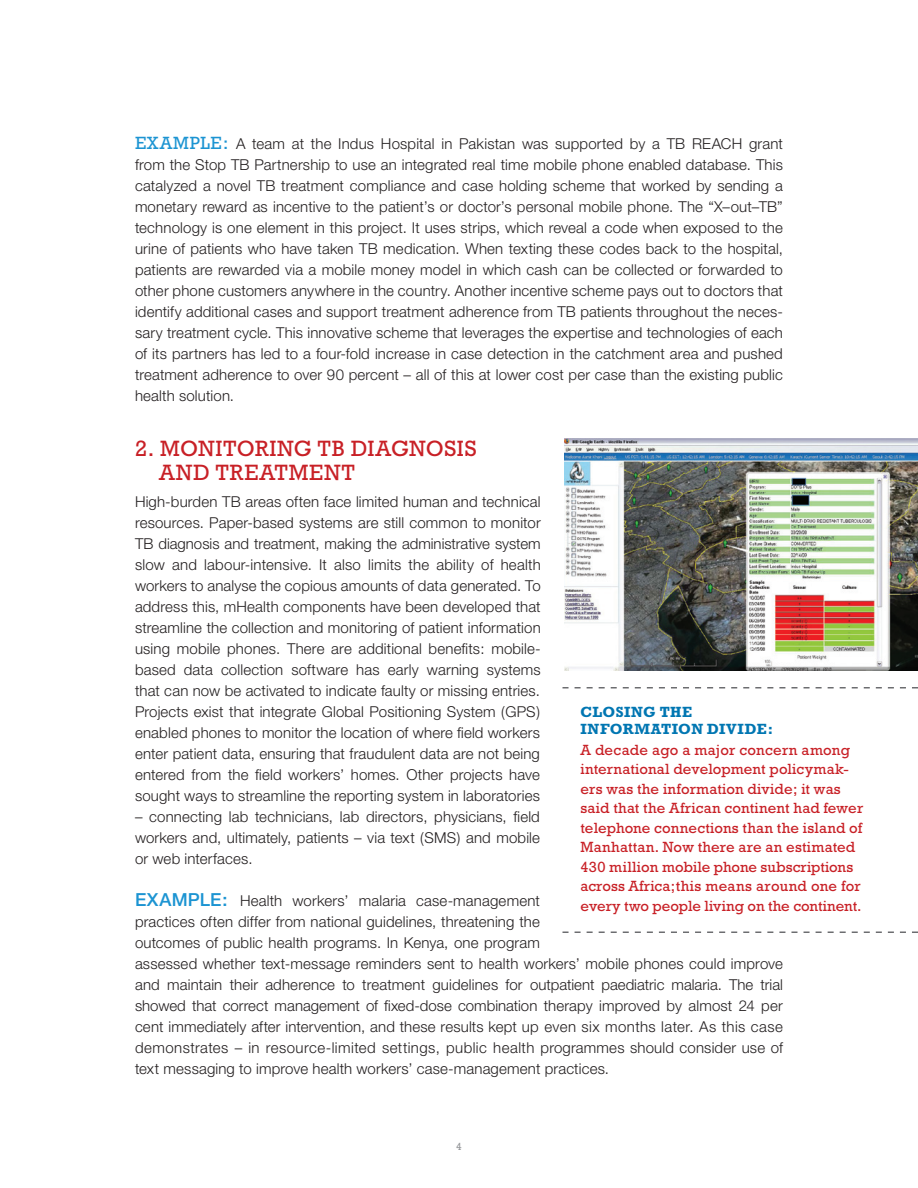
<style>
.page{position:relative;width:918px;height:1188px;background:#fff}
.page>*{position:absolute;margin:0;border:0;box-sizing:border-box;transform-origin:0 0}
.Body_copy{font:22.5px/24px "Rockwell";letter-spacing:.035em;color:#c82026}
.Body_copy-2{font:300 15px/21px "Helvetica Neue";letter-spacing:.01em;color:#231f20;text-align:justify}
.t1{font:15px/19.5px "Rockwell";letter-spacing:.01em;color:#c82026}
.t2{font:700 15px "Rockwell";letter-spacing:.025em;color:#0076b2}
.t3{font:10.5px "Rockwell";color:#939598}
.s1{font-family:"Rockwell";font-weight:400;font-size:18px;color:#1c94d2}
.s2{font-weight:500;font-size:18px;color:#1c94d2}
</style>
<div class="page">
<img style="left:564px;top:438px;width:354px;height:232px">
<svg style="left:562px;top:687px;width:356px;height:1px"></svg>
<svg style="left:562px;top:932px;width:356px;height:1px"></svg>
<p class="Body_copy-2" style="left:135px;top:133px;width:649px"><span class="s1">EXAMPLE:</span> A team at the Indus Hospital in Pakistan was supported by a TB REACH grant from the Stop TB Partnership to use an integrated real time mobile phone enabled database. This catalyzed a novel TB treatment compliance and case holding scheme that worked by sending a monetary reward as incentive to the patient’s or doctor’s personal mobile phone. The “X–out–TB” technology is one element in this project. It uses strips, which reveal a code when exposed to the urine of patients who have taken TB medication. When texting these codes back to the hospital, patients are rewarded via a mobile money model in which cash can be collected or forwarded to other phone customers anywhere in the country. Another incentive scheme pays out to doctors that identify additional cases and support treatment adherence from TB patients throughout the neces&shy;sary treatment cycle. This innovative scheme that leverages the expertise and technologies of each of its partners has led to a four-fold increase in case detection in the catchment area and pushed treatment adherence to over 90 percent – all of this at lower cost per case than the existing public health solution.</p>
<p class="Body_copy" style="left:159px;top:436px;width:319px;text-indent:-24px">2. MONITORING TB DIAGNOSIS<br>AND TREATMENT</p>
<p class="Body_copy-2" style="left:135px;top:491px;width:407px">High-burden TB areas often face limited human and technical resources. Paper-based systems are still common to monitor TB diagnosis and treatment, making the administrative system slow and labour-intensive. It also limits the ability of health workers to analyse the copious amounts of data generated. To address this, mHealth components have been developed that streamline the collection and monitoring of patient information using mobile phones. There are additional benefits: mobile&shy;based data collection software has early warning systems that can now be activated to indicate faulty or missing entries.<br>Projects exist that integrate Global Positioning System (GPS) enabled phones to monitor the location of where field workers enter patient data, ensuring that fraudulent data are not being entered from the field workers’ homes. Other projects have sought ways to streamline the reporting system in laboratories</p>
<p class="Body_copy-2" style="left:135px;top:806px;width:406px">– connecting lab technicians, lab directors, physicians, field workers and, ultimately, patients – via text (SMS) and mobile or web interfaces.</p>
<p class="Body_copy-2" style="left:135px;top:890px;width:650px;text-align:left"><span class="s2">EXAMPLE:</span> Health workers’ malaria case-management<br>practices often differ from national guidelines, threatening the<br>outcomes of public health programs. In Kenya, one program<br>assessed whether text-message reminders sent to health workers’ mobile phones could improve and maintain their adherence to treatment guidelines for outpatient paediatric malaria. The trial showed that correct management of fixed-dose combination therapy improved by almost 24 per cent immediately after intervention, and these results kept up even six months later. As this case demonstrates – in resource-limited settings, public health programmes should consider use of text messaging to improve health workers’ case-management practices.</p>
<p class="t2" style="left:580px;top:703px;width:113px">CLOSING THE</p>
<p class="t2" style="left:580px;top:720px;width:194px">INFORMATION DIVIDE:</p>
<p class="t1" style="left:580px;top:740px;width:284px">A decade ago a major concern among international development policymak&shy;ers was the information divide; it was said that the African continent had fewer telephone connections than the island of Manhattan. Now there are an estimated 430 million mobile phone subscriptions across Africa;this means around one for every two people living on the continent.</p>
<p class="t3" style="left:456px;top:1140px;width:7px">4</p>
</div>
